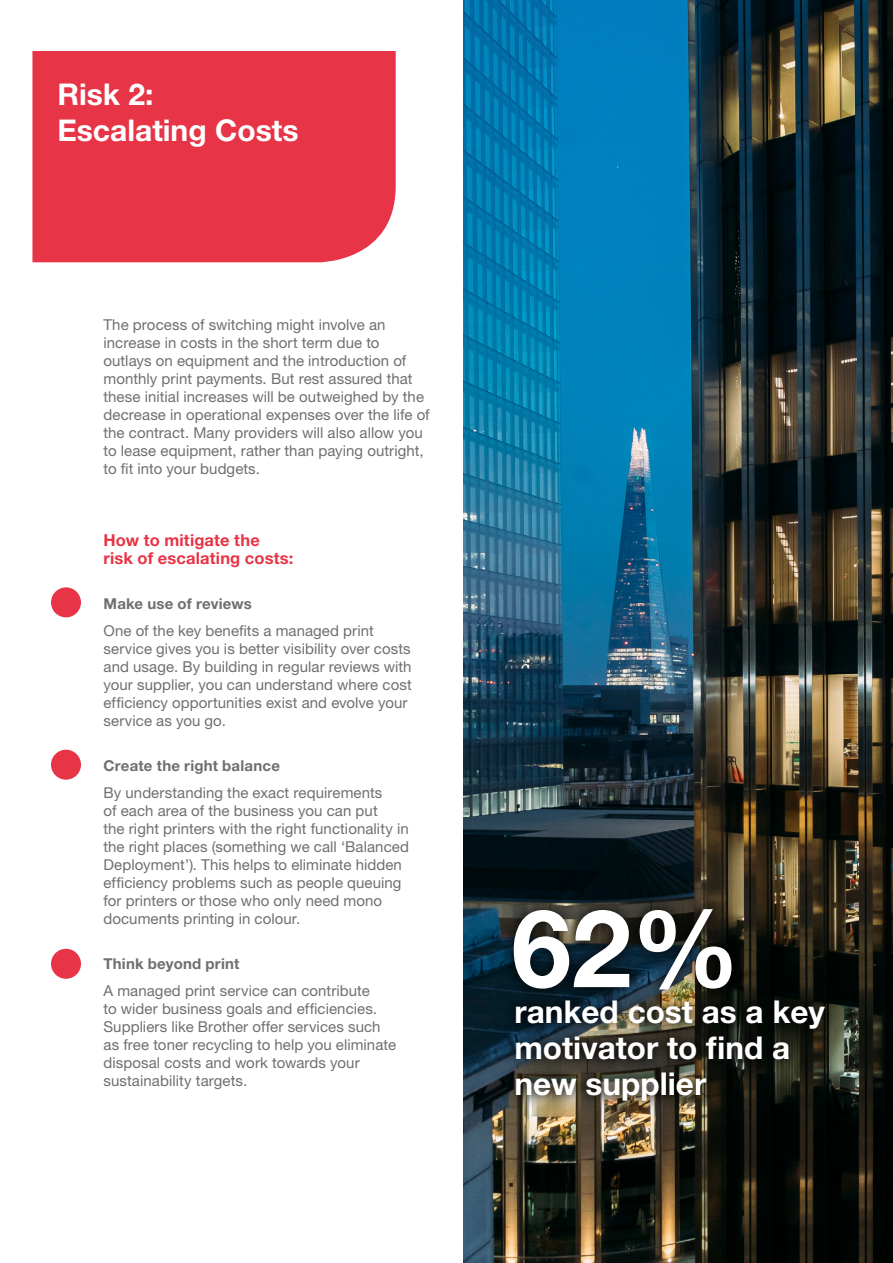
<style>
.page{position:relative;width:893px;height:1263px;background:#fff}
.page>*{position:absolute;margin:0;border:0;box-sizing:border-box;transform-origin:0 0}
.t1{font:700 108px "Helvetica Neue LT Std";color:#fff}
.t2{font:700 31.5px/36px "Helvetica Neue LT Std";color:#fff}
.t3{font:700 30px/36px "Helvetica Neue LT Std";color:#fff}
.t4{font:700 16.5px/18px "Helvetica Neue LT Std";letter-spacing:.01em;color:#e73446}
.t5{font:15px/18px "Helvetica Neue LT Std";letter-spacing:.005em;color:#706f6f}
.t6{font:700 15px "Helvetica Neue LT Std";letter-spacing:.015em;color:#706f6f}
</style>
<div class="page">
<img style="left:463px;top:0;width:430px;height:1263px">
<div style="left:32px;top:51px;width:364px;height:211px;background:#e73446"></div>
<div style="left:51px;top:587px;width:30px;height:30px;background:#e73446;border-radius:50%"></div>
<div style="left:51px;top:750px;width:30px;height:30px;background:#e73446;border-radius:50%"></div>
<div style="left:51px;top:949px;width:30px;height:30px;background:#e73446;border-radius:50%"></div>
<div style="left:499px;top:894px;width:340px;height:221px;background:#000;opacity:.75"></div>
<h3 class="t3" style="left:57px;top:76px;width:243px">Risk 2:<br>Escalating Costs</h3>
<p class="t5" style="left:104px;top:315px;width:328px">The process of switching might involve an increase in costs in the short term due to outlays on equipment and the introduction of monthly print payments. But rest assured that these initial increases will be outweighed by the decrease in operational expenses over the life of the contract. Many providers will also allow you to lease equipment, rather than paying outright, to fit into your budgets.</p>
<p class="t4" style="left:104px;top:531px;width:191px">How to mitigate the risk of escalating costs:</p>
<p class="t6" style="left:104px;top:594px;width:150px">Make use of reviews</p>
<p class="t5" style="left:104px;top:621px;width:310px">One of the key benefits a managed print service gives you is better visibility over costs and usage. By building in regular reviews with your supplier, you can understand where cost efficiency opportunities exist and evolve your service as you go.</p>
<p class="t6" style="left:104px;top:756px;width:178px">Create the right balance</p>
<p class="t5" style="left:104px;top:783px;width:307px">By understanding the exact requirements<br>of each area of the business you can put<br>the right printers with the right functionality in the right places (something we call ‘Balanced Deployment’). This helps to eliminate hidden efficiency problems such as people queuing for printers or those who only need mono documents printing in colour.</p>
<p class="t6" style="left:104px;top:954px;width:137px">Think beyond print</p>
<p class="t5" style="left:104px;top:981px;width:294px">A managed print service can contribute<br>to wider business goals and efficiencies.<br>Suppliers like Brother offer services such as free toner recycling to help you eliminate disposal costs and work towards your sustainability targets.</p>
<h1 class="t1" style="left:511px;top:882px;width:230px">62%</h1>
<h2 class="t2" style="left:514px;top:993px;width:312px">ranked cost as a key motivator to find a new supplier</h2>
</div>
